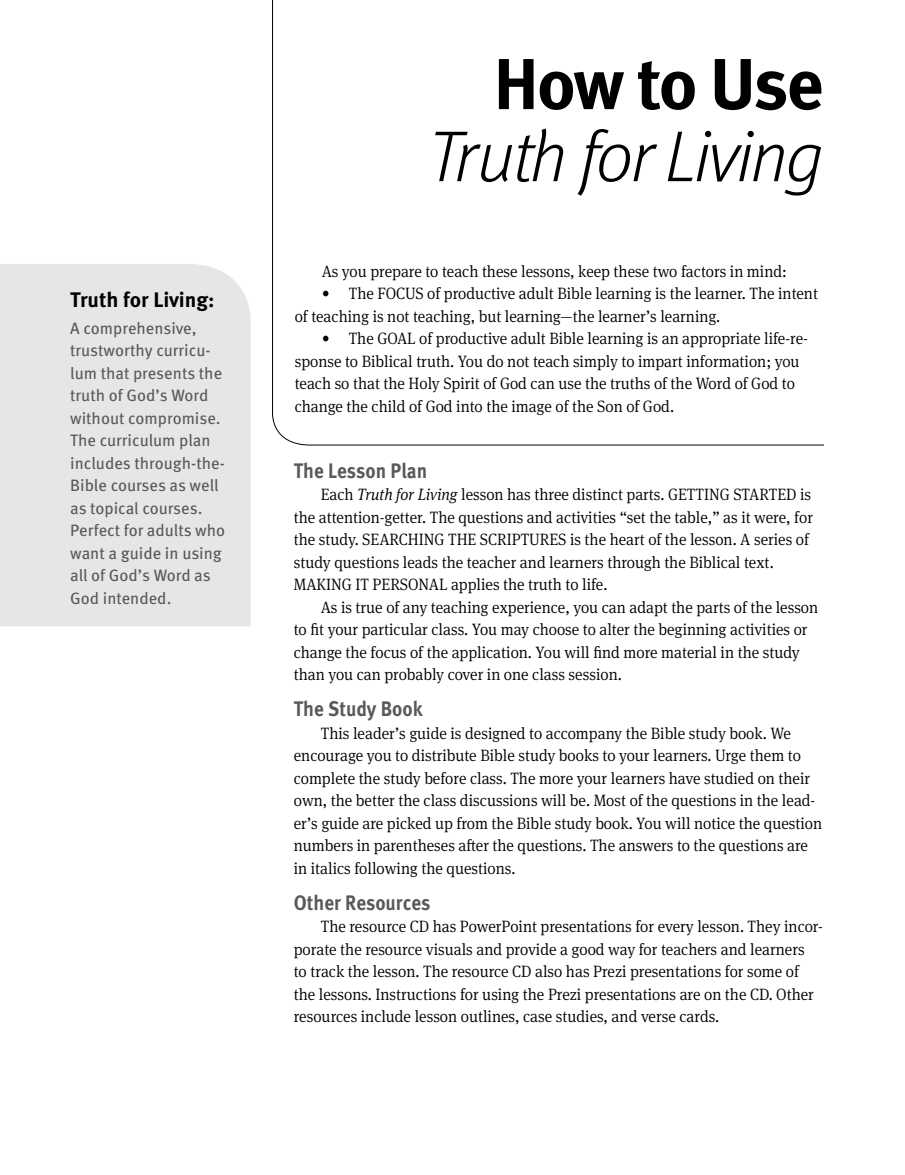
<style>
.page{position:relative;width:905px;height:1175px;background:#fff}
.page>*{position:absolute;margin:0;border:0;box-sizing:border-box;transform-origin:0 0}
.t1{font:italic 300 72px "Meta OT";letter-spacing:-.03em;color:#000}
.t2{font:700 72px "Meta OT";letter-spacing:-.035em;color:#000}
.t3{font:700 21px "Meta OT";color:#595959;scale:.9 1}
.t4{font:700 21px "Meta OT";color:#000}
.t5{font:300 16.5px/22.5px "Meta Serif OT";color:#000;scale:.95 1}
.t6{font:16.5px/22.5px "Meta OT";color:#595959}
.s1{font-style:italic}
</style>
<div class="page">
<div style="left:0;top:264px;width:250px;height:362px;background:#e6e6e6"></div>
<svg style="left:272px;top:0;width:552px;height:446px"></svg>
<p class="t4" style="left:70px;top:286px;width:146px">Truth for Living:</p>
<p class="t6" style="left:70px;top:317px;width:156px">A comprehensive, trustworthy curricu&shy;lum that presents the truth of God’s Word without compromise.<br>The curriculum plan includes through-the-<br>Bible courses as well as topical courses.<br>Perfect for adults who want a guide in using all of God’s Word as<br>God intended.</p>
<h1 class="t2" style="left:493px;top:39px;width:331px">How to Use</h1>
<h1 class="t1" style="left:428px;top:114px;width:397px">Truth for Living</h1>
<p class="t5" style="left:322px;top:259px;width:491px">As you prepare to teach these lessons, keep these two factors in mind:</p>
<p class="t5" style="left:295px;top:282px;width:552px;text-indent:27px">• The FOCUS of productive adult Bible learning is the learner. The intent of teaching is not teaching, but learning—the learner’s learning.</p>
<p class="t5" style="left:295px;top:327px;width:541px;text-indent:27px">• The GOAL of productive adult Bible learning is an appropriate life-re&shy;sponse to Biblical truth. You do not teach simply to impart information; you teach so that the Holy Spirit of God can use the truths of the Word of God to change the child of God into the image of the Son of God.</p>
<p class="t3" style="left:294px;top:457px;width:150px">The Lesson Plan</p>
<p class="t5" style="left:294px;top:483px;width:548px;text-indent:27px">Each <span class="s1">Truth for Living</span> lesson has three distinct parts. GETTING STARTED is the attention-getter. The questions and activities “set the table,” as it were, for the study. SEARCHING THE SCRIPTURES is the heart of the lesson. A series of study questions leads the teacher and learners through the Biblical text.<br>MAKING IT PERSONAL applies the truth to life.</p>
<p class="t5" style="left:294px;top:596px;width:553px;text-indent:27px">As is true of any teaching experience, you can adapt the parts of the lesson to fit your particular class. You may choose to alter the beginning activities or change the focus of the application. You will find more material in the study than you can probably cover in one class session.</p>
<p class="t3" style="left:294px;top:695px;width:145px">The Study Book</p>
<p class="t5" style="left:294px;top:722px;width:557px;text-indent:27px">This leader’s guide is designed to accompany the Bible study book. We encourage you to distribute Bible study books to your learners. Urge them to complete the study before class. The more your learners have studied on their own, the better the class discussions will be. Most of the questions in the lead&shy;er’s guide are picked up from the Bible study book. You will notice the question numbers in parentheses after the questions. The answers to the questions are in italics following the questions.</p>
<p class="t3" style="left:294px;top:889px;width:153px">Other Resources</p>
<p class="t5" style="left:294px;top:915px;width:558px;text-indent:27px">The resource CD has PowerPoint presentations for every lesson. They incor&shy;porate the resource visuals and provide a good way for teachers and learners<br>to track the lesson. The resource CD also has Prezi presentations for some of the lessons. Instructions for using the Prezi presentations are on the CD. Other resources include lesson outlines, case studies, and verse cards.</p>
</div>
